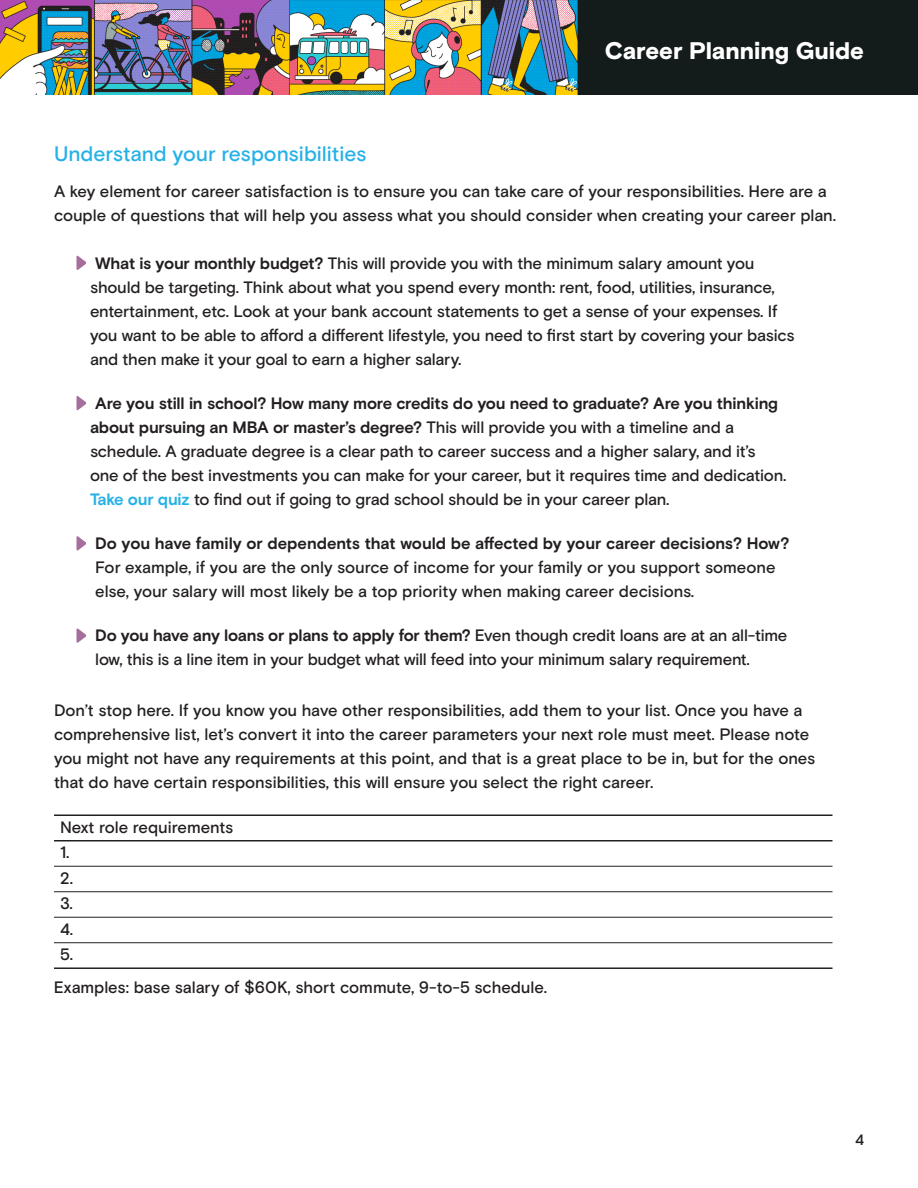
<style>
.page{position:relative;width:918px;height:1188px;background:#fff}
.page>*{position:absolute;margin:0;border:0;box-sizing:border-box;transform-origin:0 0}
.t1{font:900 24px "Basis Grotesque Pro";color:#fff}
.Subhead{font:500 21px "Basis Grotesque Pro";letter-spacing:-.005em;color:#26b1e6}
.t2{font:500 16.5px/24px "Basis Grotesque Pro";letter-spacing:-.01em;color:#231f20}
.t3{font:500 15px "Basis Grotesque Pro";color:#231f20}
.s1{font-weight:700}
.s2{font-weight:700;color:#26b1e6}
</style>
<div class="page">
<div style="left:0;top:0;width:918px;height:95px;background:#141c1b"></div>
<img style="left:0;top:0;width:577px;height:95px">
<svg style="left:76px;top:255px;width:10px;height:15px"></svg>
<svg style="left:76px;top:396px;width:10px;height:15px"></svg>
<svg style="left:76px;top:536px;width:10px;height:15px"></svg>
<svg style="left:76px;top:628px;width:10px;height:15px"></svg>
<hr style="left:54px;top:814px;width:405px;height:2px;background:#231f20">
<hr style="left:459px;top:814px;width:373px;height:2px;background:#231f20">
<hr style="left:54px;top:840px;width:405px;height:1px;background:#231f20">
<hr style="left:459px;top:840px;width:373px;height:1px;background:#231f20">
<hr style="left:54px;top:967px;width:405px;height:2px;background:#231f20">
<hr style="left:459px;top:967px;width:373px;height:2px;background:#231f20">
<hr style="left:54px;top:866px;width:405px;height:1px;background:#231f20">
<hr style="left:459px;top:866px;width:373px;height:1px;background:#231f20">
<hr style="left:54px;top:891px;width:405px;height:1px;background:#231f20">
<hr style="left:459px;top:891px;width:373px;height:1px;background:#231f20">
<hr style="left:54px;top:917px;width:405px;height:1px;background:#231f20">
<hr style="left:459px;top:917px;width:373px;height:1px;background:#231f20">
<hr style="left:54px;top:942px;width:405px;height:1px;background:#231f20">
<hr style="left:459px;top:942px;width:373px;height:1px;background:#231f20">
<h1 class="t1" style="left:605px;top:36px;width:261px">Career Planning Guide</h1>
<p class="Subhead" style="left:54px;top:141px;width:314px">Understand your responsibilities</p>
<p class="t2" style="left:54px;top:179px;width:784px">A key element for career satisfaction is to ensure you can take care of your responsibilities. Here are a couple of questions that will help you assess what you should consider when creating your career plan.</p>
<p class="t2" style="left:90px;top:251px;width:706px;text-indent:5px"><span class="s1">What is your monthly budget?</span> This will provide you with the minimum salary amount you should be targeting. Think about what you spend every month: rent, food, utilities, insurance, entertainment, etc. Look at your bank account statements to get a sense of your expenses. If you want to be able to afford a different lifestyle, you need to first start by covering your basics and then make it your goal to earn a higher salary.</p>
<p class="t2" style="left:90px;top:392px;width:698px;text-indent:5px"><span class="s1">Are you still in school? How many more credits do you need to graduate? Are you thinking about pursuing an MBA or master’s degree?</span> This will provide you with a timeline and a schedule. A graduate degree is a clear path to career success and a higher salary, and it’s one of the best investments you can make for your career, but it requires time and dedication.<br><span class="s2">Take our quiz</span> to find out if going to grad school should be in your career plan.</p>
<p class="t2" style="left:95px;top:532px;width:696px"><span class="s1">Do you have family or dependents that would be affected by your career decisions? How?<br></span>For example, if you are the only source of income for your family or you support someone else, your salary will most likely be a top priority when making career decisions.</p>
<p class="t2" style="left:95px;top:624px;width:694px"><span class="s1">Do you have any loans or plans to apply for them?</span> Even though credit loans are at an all-time low, this is a line item in your budget what will feed into your minimum salary requirement.</p>
<p class="t2" style="left:54px;top:699px;width:763px">Don’t stop here. If you know you have other responsibilities, add them to your list. Once you have a comprehensive list, let’s convert it into the career parameters your next role must meet. Please note you might not have any requirements at this point, and that is a great place to be in, but for the ones that do have certain responsibilities, this will ensure you select the right career.</p>
<p class="t2" style="left:60px;top:816px;width:175px">Next role requirements</p>
<p class="t2" style="left:60px;top:841px;width:11px">1.</p>
<p class="t2" style="left:60px;top:867px;width:15px">2.</p>
<p class="t2" style="left:60px;top:892px;width:14px">3.</p>
<p class="t2" style="left:60px;top:918px;width:15px">4.</p>
<p class="t2" style="left:60px;top:943px;width:15px">5.</p>
<p class="t2" style="left:54px;top:976px;width:495px">Examples: base salary of $60K, short commute, 9-to-5 schedule.</p>
<p class="t3" style="left:855px;top:1130px;width:11px">4</p>
</div>
